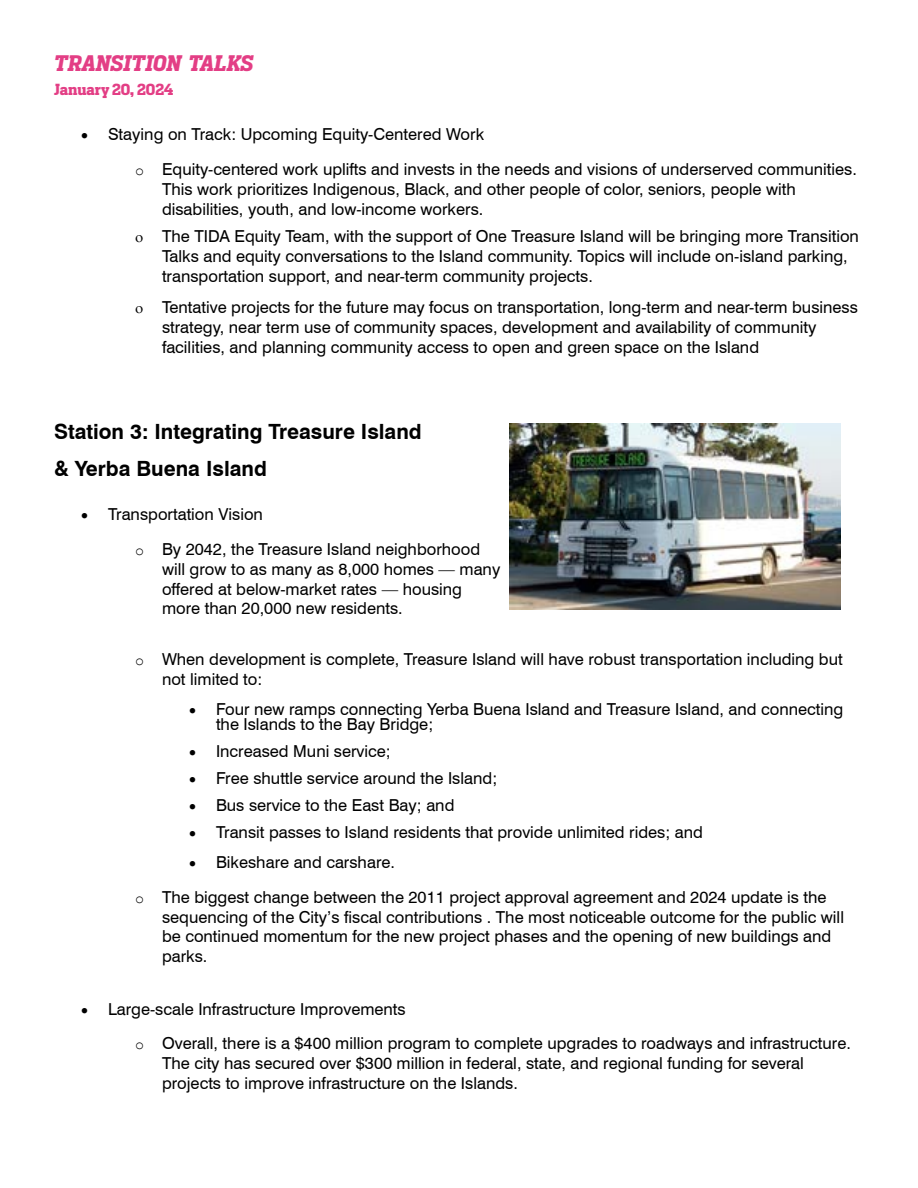
<style>
.page{position:relative;width:918px;height:1188px;background:#fff}
.page>*{position:absolute;margin:0;border:0;box-sizing:border-box;transform-origin:0 0}
.t1{font:700 21px/37.2px "Swiss 721 BT";color:#000}
.t2{font:italic 700 21px "Heron Serif";color:#e33e85}
.t3{font:16.5px/19.8px "Swiss 721 BT";color:#000}
.t4{font:700 15px "Heron Serif";color:#e33e85}
.s1{font-family:"Courier New";font-size:15px}
</style>
<div class="page">
<img style="left:509px;top:423px;width:332px;height:186px">
<p class="t2" style="left:54px;top:49px;width:201px">TRANSITION TALKS</p>
<p class="t4" style="left:54px;top:79px;width:121px">January 20, 2024</p>
<p class="t3" style="left:135px;top:117px;width:723px;line-height:34.8px;text-indent:-54px">• Staying on Track: Upcoming Equity-Centered Work<br><span class="s1">o</span> Equity-centered work uplifts and invests in the needs and visions of underserved communities.</p>
<p class="t3" style="left:162px;top:179px;width:635px">This work prioritizes Indigenous, Black, and other people of color, seniors, people with disabilities, youth, and low-income workers.</p>
<p class="t3" style="left:162px;top:226px;width:699px;text-indent:-27px">□ The TIDA Equity Team, with the support of One Treasure Island will be bringing more Transition<br>Talks and equity conversations to the Island community. Topics will include on-island parking, transportation support, and near-term community projects.</p>
<p class="t3" style="left:162px;top:298px;width:698px;text-indent:-27px">□ Tentative projects for the future may focus on transportation, long-term and near-term business strategy, near term use of community spaces, development and availability of community facilities, and planning community access to open and green space on the Island</p>
<p class="t1" style="left:54px;top:413px;width:369px">Station 3: Integrating Treasure Island &amp; Yerba Buena Island</p>
<p class="t3" style="left:135px;top:497px;width:347px;line-height:34.8px;text-indent:-54px">• Transportation Vision<br><span class="s1">o</span> By 2042, the Treasure Island neighborhood</p>
<p class="t3" style="left:162px;top:559px;width:340px">will grow to as many as 8,000 homes — many offered at below-market rates — housing more than 20,000 new residents.</p>
<p class="t3" style="left:162px;top:649px;width:682px;text-indent:-27px"><span class="s1">o</span> When development is complete, Treasure Island will have robust transportation including but not limited to:</p>
<p class="t3" style="left:216px;top:702px;width:629px;line-height:15px;text-indent:-27px">• Four new ramps connecting Yerba Buena Island and Treasure Island, and connecting the Islands to the Bay Bridge;</p>
<p class="t3" style="left:189px;top:741px;width:203px">• Increased Muni service;</p>
<p class="t3" style="left:189px;top:768px;width:310px">• Free shuttle service around the Island;</p>
<p class="t3" style="left:189px;top:795px;width:267px">• Bus service to the East Bay; and</p>
<p class="t3" style="left:189px;top:822px;width:516px">• Transit passes to Island residents that provide unlimited rides; and</p>
<p class="t3" style="left:135px;top:845px;width:693px;line-height:34.8px;text-indent:54px">• Bikeshare and carshare.<br><span class="s1">o</span> The biggest change between the 2011 project approval agreement and 2024 update is the</p>
<p class="t3" style="left:162px;top:907px;width:684px">sequencing of the City’s fiscal contributions . The most noticeable outcome for the public will be continued momentum for the new project phases and the opening of new buildings and parks.</p>
<p class="t3" style="left:135px;top:991px;width:717px;line-height:34.8px;text-indent:-54px">• Large-scale Infrastructure Improvements<br><span class="s1">o</span> Overall, there is a $400 million program to complete upgrades to roadways and infrastructure.</p>
<p class="t3" style="left:162px;top:1053px;width:643px">The city has secured over $300 million in federal, state, and regional funding for several projects to improve infrastructure on the Islands.</p>
</div>
